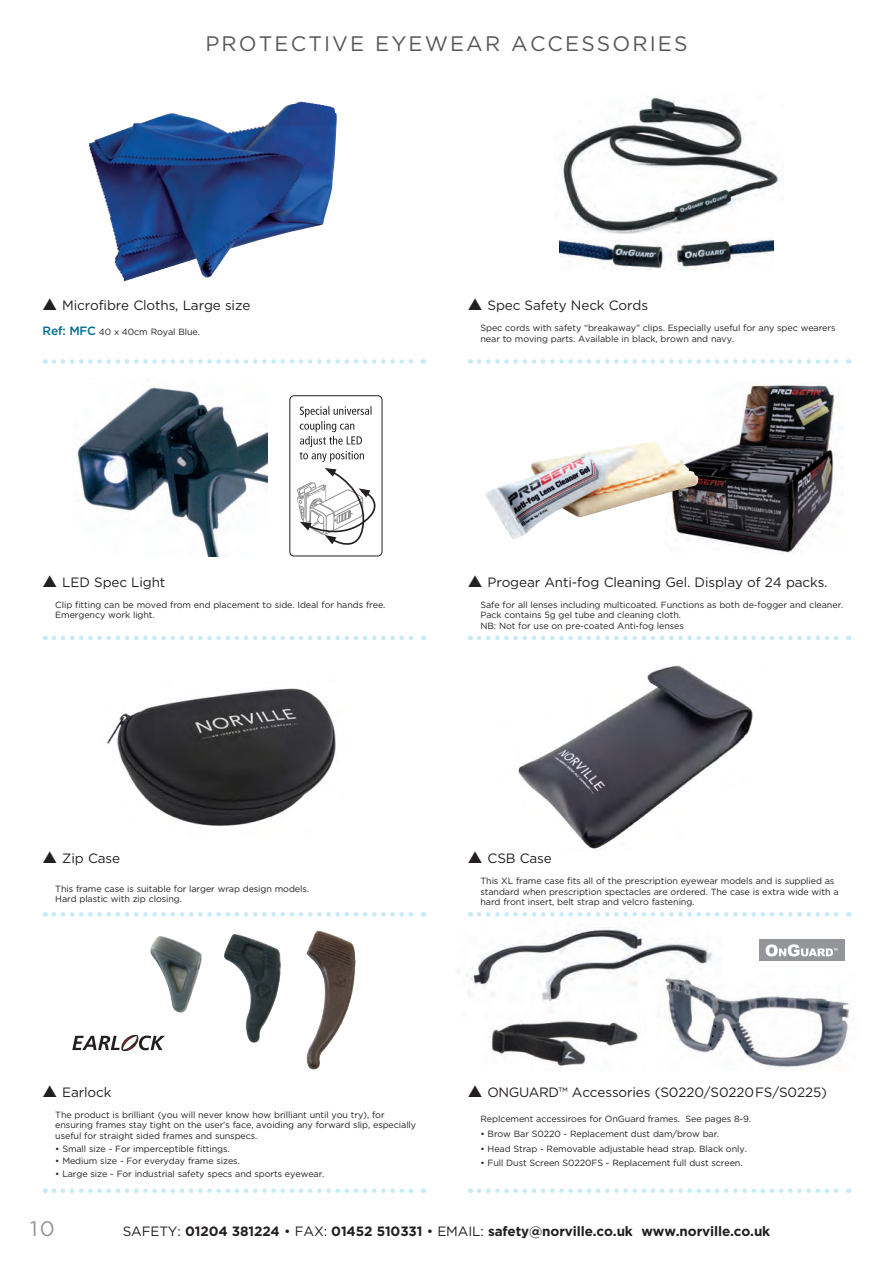
<style>
.page{position:relative;width:893px;height:1263px;background:#fff}
.page>*{position:absolute;margin:0;border:0;box-sizing:border-box;transform-origin:0 0}
.Title_Grey{font:21px "Gotham";letter-spacing:.1em;color:#57585a}
.Frame_name{font:21px "Gotham";color:#939598}
.Body_copy_sans{font:13.5px "Gotham";letter-spacing:-.01em;color:#231f20}
.Body_copy_sans-2{font:700 13.5px "Gotham";letter-spacing:-.01em;color:#231f20}
.Information{font:9px/10.5px "Gotham";letter-spacing:-.01em;color:#231f20}
.s1{font-weight:500;font-size:12px;color:#006a8d}
.s2{font-weight:400}
</style>
<div class="page">
<img style="left:77px;top:387px;width:191px;height:170px">
<img style="left:561px;top:97px;width:222px;height:136px">
<img style="left:559px;top:239px;width:214px;height:30px">
<img style="left:457px;top:927px;width:257px;height:75px">
<img style="left:491px;top:1012px;width:148px;height:54px">
<img style="left:655px;top:971px;width:195px;height:99px">
<img style="left:88px;top:101px;width:249px;height:180px">
<img style="left:518px;top:665px;width:235px;height:184px">
<img style="left:107px;top:688px;width:229px;height:139px">
<img style="left:306px;top:931px;width:19px;height:58px">
<svg style="left:72px;top:1035px;width:93px;height:16px"></svg>
<img style="left:687px;top:383px;width:150px;height:170px">
<img style="left:485px;top:441px;width:215px;height:98px">
<svg style="left:479px;top:1188px;width:370px;height:5px"></svg>
<svg style="left:479px;top:912px;width:370px;height:4px"></svg>
<svg style="left:479px;top:636px;width:370px;height:4px"></svg>
<svg style="left:479px;top:359px;width:370px;height:5px"></svg>
<svg style="left:54px;top:1188px;width:370px;height:5px"></svg>
<svg style="left:54px;top:912px;width:370px;height:4px"></svg>
<svg style="left:54px;top:636px;width:370px;height:4px"></svg>
<svg style="left:54px;top:359px;width:370px;height:5px"></svg>
<div style="left:759px;top:940px;width:85px;height:21px;background:#939598"></div>
<svg style="left:766px;top:944px;width:71px;height:12px"></svg>
<div style="left:289px;top:395px;width:93px;height:161px;border:1px solid #231f20;border-radius:4px"></div>
<svg style="left:300px;top:406px;width:71px;height:56px"></svg>
<svg style="left:296px;top:468px;width:87px;height:89px"></svg>
<p class="Title_Grey" style="left:205px;top:30px;width:483px">PROTECTIVE EYEWEAR ACCESSORIES</p>
<p class="Body_copy_sans" style="left:43px;top:297px;width:209px">▲ Microfibre Cloths, Large size</p>
<p class="Information" style="left:43px;top:326px;width:159px"><span class="s1">Ref: MFC</span> 40 x 40cm Royal Blue.</p>
<p class="Body_copy_sans" style="left:468px;top:297px;width:182px">▲ Spec Safety Neck Cords</p>
<p class="Information" style="left:480px;top:323px;width:357px">Spec cords with safety “breakaway” clips. Especially useful for any spec wearers near to moving parts. Available in black, brown and navy.</p>
<p class="Body_copy_sans" style="left:43px;top:573px;width:124px">▲ LED Spec Light</p>
<p class="Information" style="left:55px;top:599px;width:332px">Clip fitting can be moved from end placement to side. Ideal for hands free.<br>Emergency work light.</p>
<p class="Body_copy_sans" style="left:468px;top:573px;width:361px">▲ Progear Anti-fog Cleaning Gel. Display of 24 packs.</p>
<p class="Information" style="left:480px;top:599px;width:364px">Safe for all lenses including multicoated. Functions as both de-fogger and cleaner.<br>Pack contains 5g gel tube and cleaning cloth.<br>NB: Not for use on pre-coated Anti-fog lenses</p>
<p class="Body_copy_sans" style="left:43px;top:850px;width:79px">▲ Zip Case</p>
<p class="Information" style="left:55px;top:883px;width:255px">This frame case is suitable for larger wrap design models.<br>Hard plastic with zip closing.</p>
<p class="Body_copy_sans" style="left:468px;top:850px;width:86px">▲ CSB Case</p>
<p class="Information" style="left:480px;top:875px;width:360px">This XL frame case fits all of the prescription eyewear models and is supplied as standard when prescription spectacles are ordered. The case is extra wide with a hard front insert, belt strap and velcro fastening.</p>
<p class="Body_copy_sans" style="left:43px;top:1083px;width:70px">▲ Earlock</p>
<p class="Information" style="left:55px;top:1109px;width:362px">The product is brilliant (you will never know how brilliant until you try), for ensuring frames stay tight on the user’s face, avoiding any forward slip, especially useful for straight sided frames and sunspecs.</p>
<p class="Information" style="left:55px;top:1143px;width:176px">• Small size - For imperceptible fittings.</p>
<p class="Information" style="left:55px;top:1155px;width:186px">• Medium size - For everyday frame sizes.</p>
<p class="Information" style="left:55px;top:1168px;width:271px">• Large size - For industrial safety specs and sports eyewear.</p>
<p class="Body_copy_sans" style="left:468px;top:1083px;width:361px">▲ ONGUARD™ Accessories (S0220/S0220FS/S0225)</p>
<p class="Information" style="left:480px;top:1113px;width:272px">Replcement accessiroes for OnGuard frames. See pages 8-9.</p>
<p class="Information" style="left:480px;top:1128px;width:240px">• Brow Bar S0220 - Replacement dust dam/brow bar.</p>
<p class="Information" style="left:480px;top:1143px;width:268px">• Head Strap - Removable adjustable head strap. Black only.</p>
<p class="Information" style="left:480px;top:1158px;width:264px">• Full Dust Screen S0220FS - Replacement full dust screen.</p>
<p class="Frame_name" style="left:30px;top:1215px;width:26px">10</p>
<p class="Body_copy_sans-2" style="left:123px;top:1222px;width:649px"><span class="s2">SAFETY:</span> 01204 381224 <span class="s2">• FAX:</span> 01452 510331 <span class="s2">• EMAIL:</span> safety@norville.co.uk www.norville.co.uk</p>
</div>
